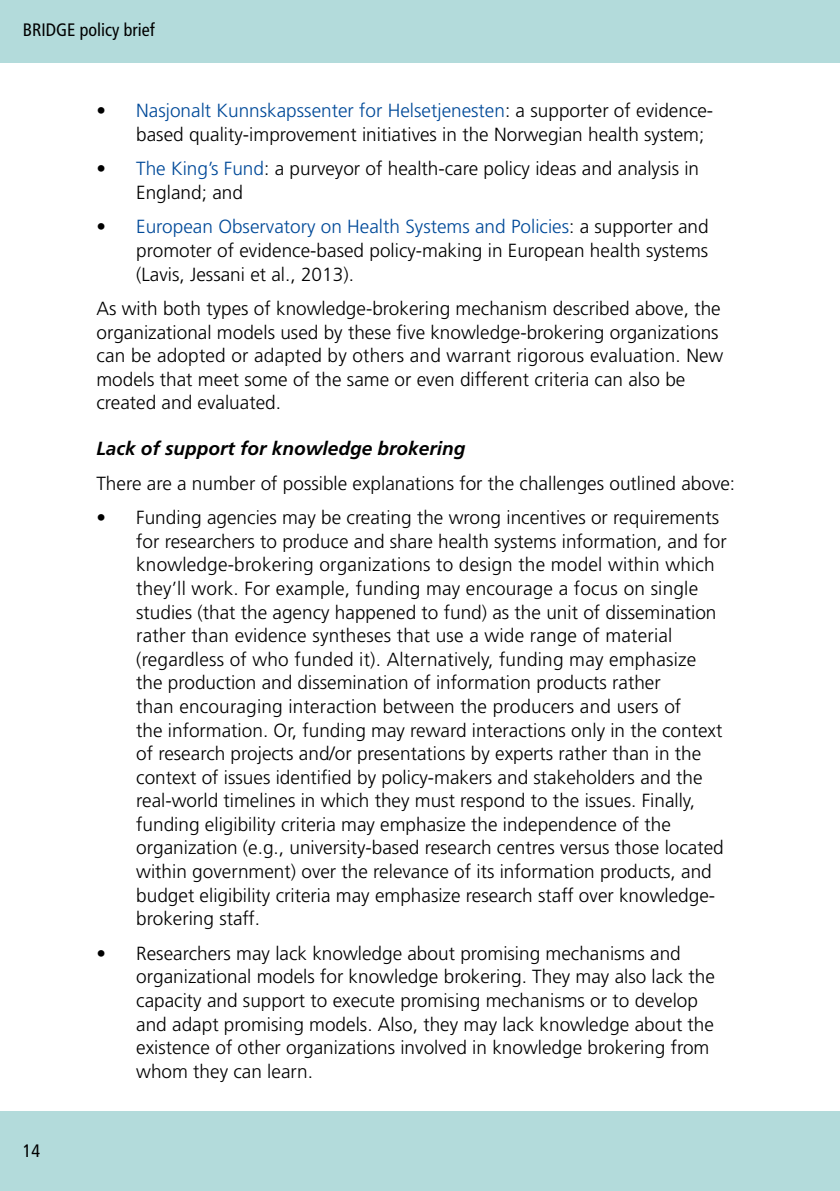
<style>
.page{position:relative;width:840px;height:1191px;background:#fff}
.page>*{position:absolute;margin:0;border:0;box-sizing:border-box;transform-origin:0 0}
.t1{font:300 19px/23.6px "Frutiger";color:#000}
.t2{font:italic 700 19px "Frutiger CE";color:#000}
.t3{font:condensed 18px "Frutiger";color:#000}
.s1{color:#004a99}
</style>
<div class="page">
<div style="left:0;top:0;width:839px;height:62px;background:#b3dbdb"></div>
<div style="left:0;top:1111px;width:839px;height:80px;background:#b3dbdb"></div>
<hr style="left:839px;top:0;width:1px;height:62px;background:#b3dbdb">
<p class="t3" style="left:23px;top:19px;width:133px">BRIDGE policy brief</p>
<p class="t3" style="left:23px;top:1140px;width:19px">14</p>
<p class="t1" style="left:136px;top:99px;width:578px;text-indent:-40px">• <span class="s1">Nasjonalt Kunnskapssenter for Helsetjenesten</span>: a supporter of evidence&shy;based quality-improvement initiatives in the Norwegian health system;</p>
<p class="t1" style="left:136px;top:157px;width:564px;text-indent:-40px">• <span class="s1">The King’s Fund</span>: a purveyor of health-care policy ideas and analysis in<br>England; and</p>
<p class="t1" style="left:136px;top:215px;width:573px;text-align:justify;text-indent:-40px">• <span class="s1">European Observatory on Health Systems and Policies</span>: a supporter and promoter of evidence-based policy-making in European health systems (Lavis, Jessani et al., 2013).</p>
<p class="t1" style="left:96px;top:297px;width:628px">As with both types of knowledge-brokering mechanism described above, the organizational models used by these five knowledge-brokering organizations can be adopted or adapted by others and warrant rigorous evaluation. New models that meet some of the same or even different criteria can also be created and evaluated.</p>
<p class="t2" style="left:96px;top:437px;width:370px">Lack of support for knowledge brokering</p>
<p class="t1" style="left:96px;top:471px;width:640px">There are a number of possible explanations for the challenges outlined above:</p>
<p class="t1" style="left:136px;top:506px;width:591px;text-indent:-40px">• Funding agencies may be creating the wrong incentives or requirements for researchers to produce and share health systems information, and for knowledge-brokering organizations to design the model within which they’ll work. For example, funding may encourage a focus on single studies (that the agency happened to fund) as the unit of dissemination rather than evidence syntheses that use a wide range of material (regardless of who funded it). Alternatively, funding may emphasize the production and dissemination of information products rather<br>than encouraging interaction between the producers and users of<br>the information. Or, funding may reward interactions only in the context of research projects and/or presentations by experts rather than in the context of issues identified by policy-makers and stakeholders and the real-world timelines in which they must respond to the issues. Finally, funding eligibility criteria may emphasize the independence of the organization (e.g., university-based research centres versus those located within government) over the relevance of its information products, and budget eligibility criteria may emphasize research staff over knowledge&shy;brokering staff.</p>
<p class="t1" style="left:136px;top:941px;width:580px;text-indent:-40px">• Researchers may lack knowledge about promising mechanisms and organizational models for knowledge brokering. They may also lack the capacity and support to execute promising mechanisms or to develop and adapt promising models. Also, they may lack knowledge about the existence of other organizations involved in knowledge brokering from whom they can learn.</p>
</div>
